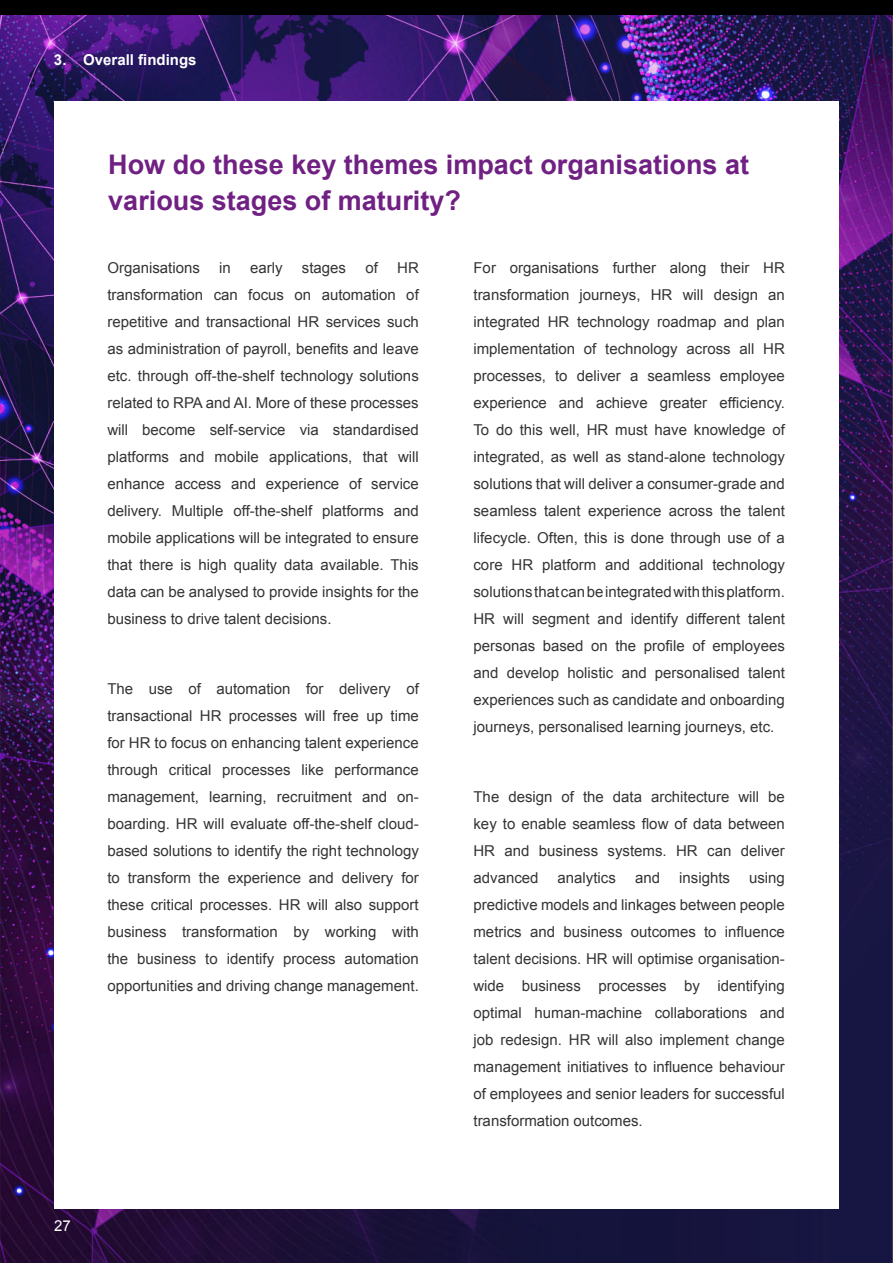
<style>
.page{position:relative;width:893px;height:1263px;background:#fff}
.page>*{position:absolute;margin:0;border:0;box-sizing:border-box;transform-origin:0 0}
.t1{font:700 27px/36px "Arial";color:#702082}
.t2{font:15px/27px "Arial";color:#343433;text-align:justify}
.t3{font:700 15px "Arial";color:#fff}
.t4{font:15px "Arial";color:#fff}
</style>
<div class="page">
<img style="left:0;top:15px;width:893px;height:1248px">
<div style="left:54px;top:101px;width:785px;height:1107px;background:#fff"></div>
<div style="left:0;top:0;width:893px;height:15px;background:#000"></div>
<p class="t3" style="left:54px;top:50px;width:144px">3. Overall findings</p>
<h1 class="t1" style="left:108px;top:148px;width:642px">How do these key themes impact organisations at various stages of maturity?</h1>
<p class="t2" style="left:107px;top:255px;width:94px">Organisations</p>
<p class="t2" style="left:219px;top:255px;width:13px">in</p>
<p class="t2" style="left:250px;top:255px;width:34px">early</p>
<p class="t2" style="left:302px;top:255px;width:46px">stages</p>
<p class="t2" style="left:365px;top:255px;width:14px">of</p>
<p class="t2" style="left:107px;top:255px;width:313px;text-indent:290px">HR transformation can focus on automation of repetitive and transactional HR services such as administration of payroll, benefits and leave etc. through off-the-shelf technology solutions related to RPA and AI. More of these processes will become self-service via standardised platforms and mobile applications, that will enhance access and experience of service delivery. Multiple off-the-shelf platforms and mobile applications will be integrated to ensure that there is high quality data available. This data can be analysed to provide insights for the business to drive talent decisions.</p>
<p class="t2" style="left:107px;top:675px;width:313px">The use of automation for delivery of transactional HR processes will free up time for HR to focus on enhancing talent experience through critical processes like performance management, learning, recruitment and on&shy;boarding. HR will evaluate off-the-shelf cloud&shy;based solutions to identify the right technology to transform the experience and delivery for these critical processes. HR will also support business transformation by working with the business to identify process automation opportunities and driving change management.</p>
<p class="t4" style="left:54px;top:1216px;width:18px">27</p>
<p class="t2" style="left:473px;top:255px;width:313px">For organisations further along their HR transformation journeys, HR will design an integrated HR technology roadmap and plan implementation of technology across all HR processes, to deliver a seamless employee experience and achieve greater efficiency.<br>To do this well, HR must have knowledge of integrated, as well as stand-alone technology solutions that will deliver a consumer-grade and seamless talent experience across the talent lifecycle. Often, this is done through use of a core HR platform and additional technology solutions that can be integrated with this platform.<br>HR will segment and identify different talent personas based on the profile of employees and develop holistic and personalised talent experiences such as candidate and onboarding journeys, personalised learning journeys, etc.</p>
<p class="t2" style="left:473px;top:783px;width:313px">The design of the data architecture will be key to enable seamless flow of data between HR and business systems. HR can deliver advanced</p>
<p class="t2" style="left:473px;top:864px;width:313px;text-indent:276px">using predictive models and linkages between people metrics and business outcomes to influence talent decisions. HR will optimise organisation&shy;wide business processes by identifying optimal human-machine collaborations and job redesign. HR will also implement change management initiatives to influence behaviour of employees and senior leaders for successful transformation outcomes.</p>
<p class="t2" style="left:558px;top:864px;width:60px">analytics</p>
<p class="t2" style="left:635px;top:864px;width:27px">and</p>
<p class="t2" style="left:679px;top:864px;width:52px">insights</p>
</div>
